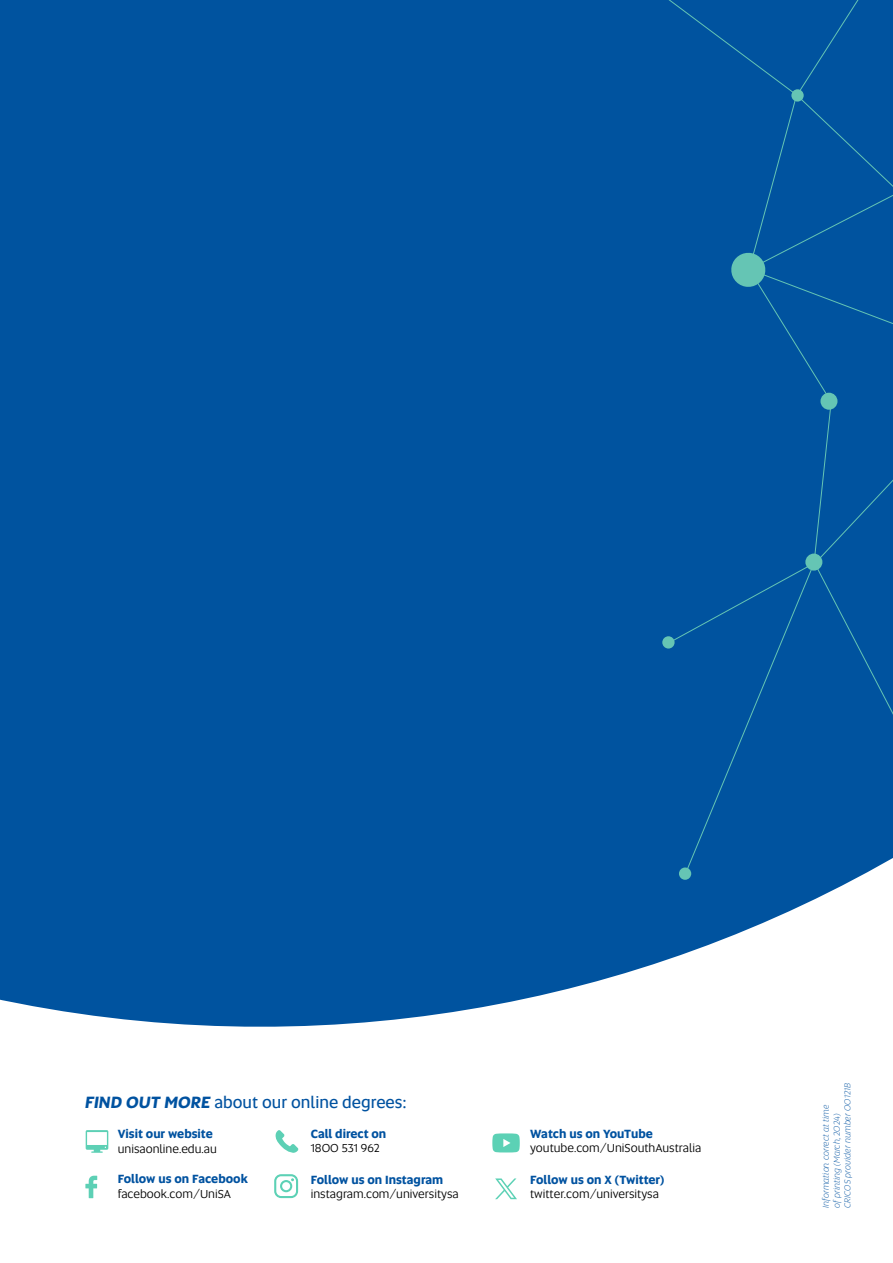
<style>
.page{position:relative;width:893px;height:1263px;background:#fff}
.page>*{position:absolute;margin:0;border:0;box-sizing:border-box;transform-origin:0 0}
.t1{font:16.5px "Altis Uni SA";color:#0052a0}
.t2{font:12px "Altis Uni SA";color:#000}
.t3{font:700 12px "Altis Uni SA";color:#0052a0}
.t4{font:italic 300 9px/10.8px "Altis Uni SA";color:#0052a0}
.s1{font-weight:700;font-style:italic}
</style>
<div class="page">
<div style="left:0;top:0;width:748px;height:850px;background:#00539f"></div>
<div style="left:600px;top:0;width:293px;height:327px;background:#00539f"></div>
<div style="left:748px;top:92px;width:145px;height:380px;background:#00539f"></div>
<div style="left:668px;top:472px;width:225px;height:172px;background:#00539f"></div>
<div style="left:805px;top:554px;width:17px;height:17px;background:#65c5b4;border-radius:50%"></div>
<div style="left:662px;top:636px;width:13px;height:12px;background:#65c5b4;border-radius:50%"></div>
<div style="left:684px;top:561px;width:209px;height:289px;background:#00539f"></div>
<svg style="left:730px;top:251px;width:37px;height:37px"></svg>
<div style="left:797px;top:0;width:70px;height:95px;background:#00539f"></div>
<svg style="left:0;top:850px;width:893px;height:350px"></svg>
<svg style="left:495px;top:1178px;width:22px;height:21px"></svg>
<svg style="left:85px;top:1176px;width:12px;height:22px"></svg>
<svg style="left:275px;top:1130px;width:23px;height:23px"></svg>
<svg style="left:86px;top:1130px;width:22px;height:23px"></svg>
<svg style="left:492px;top:1133px;width:28px;height:19px"></svg>
<svg style="left:274px;top:1174px;width:24px;height:24px"></svg>
<h1 class="t1" style="left:85px;top:1090px;width:323px"><span class="s1">FIND OUT MORE</span> about our online degrees:</h1>
<p class="t3" style="left:118px;top:1125px;width:97px">Visit our website</p>
<p class="t2" style="left:118px;top:1140px;width:101px">unisaonline.edu.au</p>
<p class="t3" style="left:311px;top:1125px;width:77px">Call direct on</p>
<p class="t2" style="left:311px;top:1140px;width:70px">1800 531 962</p>
<p class="t3" style="left:530px;top:1125px;width:124px">Watch us on YouTube</p>
<p class="t2" style="left:530px;top:1140px;width:173px">youtube.com/UniSouthAustralia</p>
<p class="t3" style="left:118px;top:1170px;width:132px">Follow us on Facebook</p>
<p class="t2" style="left:118px;top:1185px;width:115px">facebook.com/UniSA</p>
<p class="t3" style="left:311px;top:1170px;width:134px">Follow us on Instagram</p>
<p class="t2" style="left:311px;top:1186px;width:149px">instagram.com/universitysa</p>
<p class="t3" style="left:530px;top:1170px;width:136px">Follow us on X (Twitter)</p>
<p class="t2" style="left:530px;top:1186px;width:130px">twitter.com/universitysa</p>
<p class="t4" style="left:820px;top:1208px;width:126px;rotate:-90deg">Information correct at time<br>of printing (March, 2024)<br>CRICOS provider number 00121B</p>
</div>
